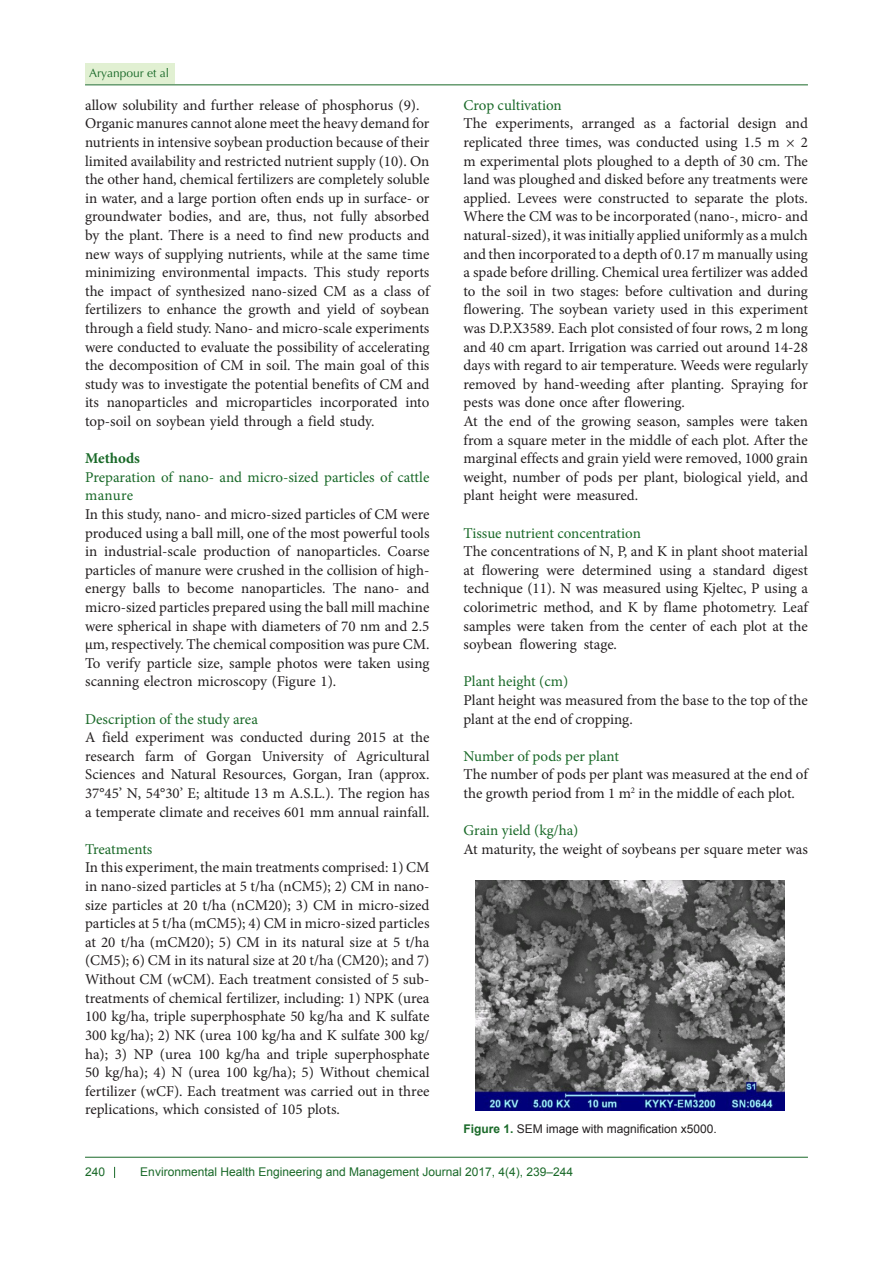
<style>
.page{position:relative;width:893px;height:1263px;background:#fff}
.page>*{position:absolute;margin:0;border:0;box-sizing:border-box;transform-origin:0 0}
.t1{font:15px/18.6px "Minion Pro";color:#231f20;text-align:justify}
.t2{font:15px/18.6px "Minion Pro";color:#196928}
.t3{font:700 15px "Minion Pro";color:#196928}
.t4{font:12px "Arial";color:#196928}
.t5{font:12px "Arial";color:#231f20}
.t6{font:12px "Optima LT Std";color:#196928}
.s1{font-weight:700;color:#196928}
</style>
<div class="page">
<hr style="left:85px;top:85px;width:723px;height:1px;background:#196928">
<div style="left:85px;top:64px;width:90px;height:20px;background:#e1f0d2"></div>
<hr style="left:85px;top:1157px;width:723px;height:1px;background:#196928">
<img style="left:476px;top:880px;width:308px;height:230px">
<p class="t6" style="left:89px;top:66px;width:81px">Aryanpour et al</p>
<p class="t1" style="left:85px;top:96px;width:336px">allow solubility and further release of phosphorus (9).</p>
<p class="t1" style="left:85px;top:114px;width:346px">Organic manures cannot alone meet the heavy demand for nutrients in intensive soybean production because of their limited availability and restricted nutrient supply (10). On the other hand, chemical fertilizers are completely soluble in water, and a large portion often ends up in surface- or groundwater bodies, and are, thus, not fully absorbed by the plant. There is a need to find new products and new ways of supplying nutrients, while at the same time minimizing environmental impacts. This study reports the impact of synthesized nano-sized CM as a class of fertilizers to enhance the growth and yield of soybean through a field study. Nano- and micro-scale experiments were conducted to evaluate the possibility of accelerating the decomposition of CM in soil. The main goal of this study was to investigate the potential benefits of CM and its nanoparticles and microparticles incorporated into top-soil on soybean yield through a field study.</p>
<p class="t3" style="left:85px;top:448px;width:56px">Methods</p>
<p class="t2" style="left:85px;top:468px;width:346px">Preparation of nano- and micro-sized particles of cattle manure</p>
<p class="t1" style="left:85px;top:505px;width:346px">In this study, nano- and micro-sized particles of CM were produced using a ball mill, one of the most powerful tools in industrial-scale production of nanoparticles. Coarse particles of manure were crushed in the collision of high&shy;energy balls to become nanoparticles. The nano- and micro-sized particles prepared using the ball mill machine were spherical in shape with diameters of 70 nm and 2.5 μm, respectively. The chemical composition was pure CM.<br>To verify particle size, sample photos were taken using scanning electron microscopy (Figure 1).</p>
<p class="t2" style="left:85px;top:710px;width:174px">Description of the study area</p>
<p class="t1" style="left:85px;top:728px;width:346px">A field experiment was conducted during 2015 at the research farm of Gorgan University of Agricultural Sciences and Natural Resources, Gorgan, Iran (approx.<br>37°45’ N, 54°30’ E; altitude 13 m A.S.L.). The region has a temperate climate and receives 601 mm annual rainfall.</p>
<p class="t2" style="left:85px;top:840px;width:69px">Treatments</p>
<p class="t1" style="left:85px;top:858px;width:346px">In this experiment, the main treatments comprised: 1) CM in nano-sized particles at 5 t/ha (nCM5); 2) CM in nano&shy;size particles at 20 t/ha (nCM20); 3) CM in micro-sized particles at 5 t/ha (mCM5); 4) CM in micro-sized particles at 20 t/ha (mCM20); 5) CM in its natural size at 5 t/ha (CM5); 6) CM in its natural size at 20 t/ha (CM20); and 7)<br>Without CM (wCM). Each treatment consisted of 5 sub&shy;treatments of chemical fertilizer, including: 1) NPK (urea 100 kg/ha, triple superphosphate 50 kg/ha and K sulfate 300 kg/ha); 2) NK (urea 100 kg/ha and K sulfate 300 kg/ ha); 3) NP (urea 100 kg/ha and triple superphosphate 50 kg/ha); 4) N (urea 100 kg/ha); 5) Without chemical fertilizer (wCF). Each treatment was carried out in three replications, which consisted of 105 plots.</p>
<p class="t2" style="left:463px;top:96px;width:100px">Crop cultivation</p>
<p class="t1" style="left:463px;top:114px;width:346px">The experiments, arranged as a factorial design and replicated three times, was conducted using 1.5 m × 2 m experimental plots ploughed to a depth of 30 cm. The land was ploughed and disked before any treatments were applied. Levees were constructed to separate the plots.<br>Where the CM was to be incorporated (nano-, micro- and natural-sized), it was initially applied uniformly as a mulch and then incorporated to a depth of 0.17 m manually using a spade before drilling. Chemical urea fertilizer was added to the soil in two stages: before cultivation and during flowering. The soybean variety used in this experiment was D.P.X3589. Each plot consisted of four rows, 2 m long and 40 cm apart. Irrigation was carried out around 14-28 days with regard to air temperature. Weeds were regularly removed by hand-weeding after planting. Spraying for pests was done once after flowering.</p>
<p class="t1" style="left:463px;top:412px;width:346px">At the end of the growing season, samples were taken from a square meter in the middle of each plot. After the marginal effects and grain yield were removed, 1000 grain weight, number of pods per plant, biological yield, and plant height were measured.</p>
<p class="t2" style="left:463px;top:524px;width:179px">Tissue nutrient concentration</p>
<p class="t1" style="left:463px;top:542px;width:346px">The concentrations of N, P, and K in plant shoot material at flowering were determined using a standard digest technique (11). N was measured using Kjeltec, P using a colorimetric method, and K by flame photometry. Leaf samples were taken from the center of each plot at the soybean flowering stage.</p>
<p class="t2" style="left:463px;top:672px;width:106px">Plant height (cm)</p>
<p class="t1" style="left:463px;top:691px;width:346px">Plant height was measured from the base to the top of the plant at the end of cropping.</p>
<p class="t2" style="left:463px;top:747px;width:157px">Number of pods per plant</p>
<p class="t1" style="left:463px;top:765px;width:346px">The number of pods per plant was measured at the end of the growth period from 1 m<sup>2</sup> in the middle of each plot.</p>
<p class="t2" style="left:463px;top:821px;width:116px">Grain yield (kg/ha)</p>
<p class="t1" style="left:463px;top:840px;width:346px">At maturity, the weight of soybeans per square meter was</p>
<p class="t5" style="left:463px;top:1120px;width:255px"><span class="s1">Figure 1.</span> SEM image with magnification x5000.</p>
<p class="t4" style="left:85px;top:1163px;width:22px">240</p>
<p class="t4" style="left:140px;top:1163px;width:434px">Environmental Health Engineering and Management Journal 2017, 4(4), 239–244</p>
</div>
